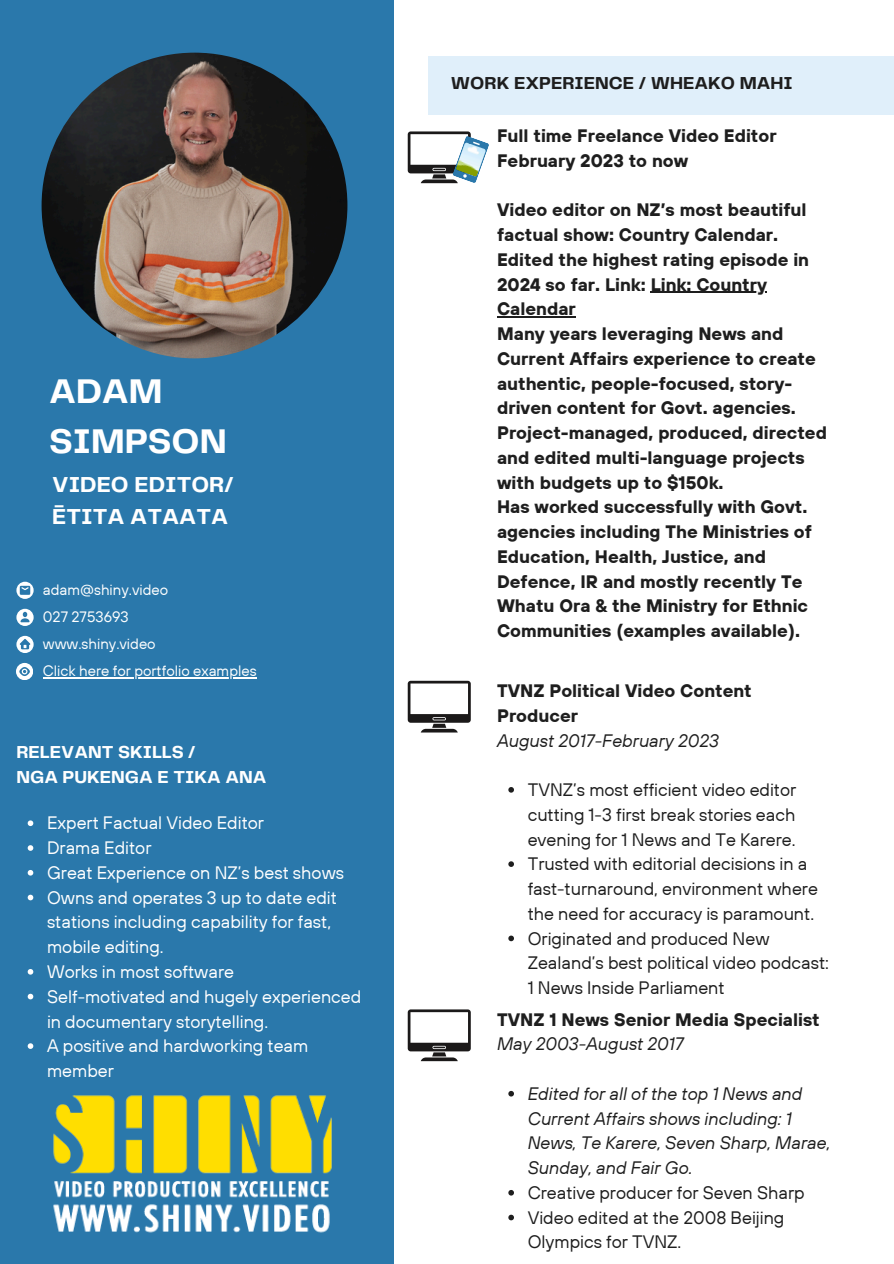
<style>
.page{position:relative;width:894px;height:1264px;background:#fff}
.page>*{position:absolute;margin:0;border:0;box-sizing:border-box;transform-origin:0 0}
.t1{font:700 35.55px/49.5px "Telegraf";color:#fff}
.t2{font:700 22.5px/31.5px "Telegraf";color:#fff}
.t3{font:700 18px/24.8px "TT Hoves";color:#1e1e1e}
.t4{font:18px/24.8px "TT Hoves";color:#1e1e1e}
.t5{font:18px/24.8px "TT Hoves";color:#fff}
.t6{font:italic 18px/24.8px "TT Hoves";color:#1e1e1e}
.t7{font:700 18px/24.8px "Telegraf";color:#fff}
.t8{font:700 18px "Telegraf";color:#1e1e1e}
.t9{font:15px "TT Hoves";color:#fff}
.s1{font-weight:400;font-style:italic}
</style>
<div class="page">
<div style="left:0;top:0;width:394px;height:1263px;background:#2a78ab"></div>
<img style="left:42px;top:53px;width:305px;height:305px;border-radius:50%">
<div style="left:428px;top:56px;width:465px;height:59px;background:#e0effa"></div>
<svg style="left:16px;top:636px;width:17px;height:16px"></svg>
<svg style="left:16px;top:581px;width:17px;height:17px"></svg>
<svg style="left:16px;top:608px;width:17px;height:17px"></svg>
<svg style="left:16px;top:663px;width:17px;height:16px"></svg>
<svg style="left:407px;top:131px;width:82px;height:52px"></svg>
<hr style="left:650px;top:292px;width:116px;height:1px;background:#1e1e1e">
<hr style="left:497px;top:316px;width:78px;height:1px;background:#1e1e1e">
<hr style="left:43px;top:677px;width:213px;height:1px;background:#fff">
<svg style="left:28px;top:820px;width:5px;height:6px"></svg>
<svg style="left:28px;top:845px;width:5px;height:5px"></svg>
<svg style="left:28px;top:870px;width:5px;height:5px"></svg>
<svg style="left:28px;top:894px;width:5px;height:6px"></svg>
<svg style="left:28px;top:969px;width:5px;height:5px"></svg>
<svg style="left:28px;top:993px;width:5px;height:6px"></svg>
<svg style="left:28px;top:1043px;width:5px;height:5px"></svg>
<svg style="left:508px;top:787px;width:6px;height:5px"></svg>
<svg style="left:508px;top:861px;width:6px;height:6px"></svg>
<svg style="left:508px;top:935px;width:6px;height:6px"></svg>
<svg style="left:508px;top:1090px;width:6px;height:6px"></svg>
<svg style="left:508px;top:1190px;width:6px;height:5px"></svg>
<svg style="left:508px;top:1214px;width:6px;height:6px"></svg>
<svg style="left:407px;top:680px;width:63px;height:52px"></svg>
<svg style="left:407px;top:1009px;width:63px;height:52px"></svg>
<img style="left:53px;top:1095px;width:279px;height:138px">
<p class="t1" style="left:49px;top:368px;width:179px">ADAM<br>SIMPSON</p>
<p class="t2" style="left:52px;top:470px;width:183px">VIDEO EDITOR/<br>ĒTITA ATAATA</p>
<p class="t9" style="left:43px;top:579px;width:127px">adam@shiny.video</p>
<p class="t9" style="left:43px;top:606px;width:87px">027 2753693</p>
<p class="t9" style="left:43px;top:633px;width:114px">www.shiny.video</p>
<p class="t9" style="left:43px;top:660px;width:215px">Click here for portfolio examples</p>
<h3 class="t7" style="left:16px;top:740px;width:251px">RELEVANT SKILLS /<br>NGA PUKENGA E TIKA ANA</h3>
<p class="t5" style="left:47px;top:810px;width:218px">Expert Factual Video Editor</p>
<p class="t5" style="left:47px;top:835px;width:106px">Drama Editor</p>
<p class="t5" style="left:47px;top:859px;width:298px">Great Experience on NZ’s best shows</p>
<p class="t5" style="left:47px;top:884px;width:291px">Owns and operates 3 up to date edit stations including capability for fast, mobile editing.</p>
<p class="t5" style="left:47px;top:958px;width:188px">Works in most software</p>
<p class="t5" style="left:47px;top:983px;width:316px">Self-motivated and hugely experienced in documentary storytelling.</p>
<p class="t5" style="left:47px;top:1033px;width:263px">A positive and hardworking team member</p>
<p class="t8" style="left:451px;top:75px;width:343px">WORK EXPERIENCE / WHEAKO MAHI</p>
<h1 class="t3" style="left:497px;top:123px;width:281px">Full time Freelance Video Editor<br>February 2023 to now</h1>
<h2 class="t3" style="left:497px;top:197px;width:313px">Video editor on NZ’s most beautiful factual show: Country Calendar.<br>Edited the highest rating episode in 2024 so far. Link: Link: Country</h2>
<p class="t3" style="left:497px;top:296px;width:331px">Calendar<br>Many years leveraging News and<br>Current Affairs experience to create authentic, people-focused, story&shy;driven content for Govt. agencies.<br>Project-managed, produced, directed and edited multi-language projects with budgets up to $150k.<br>Has worked successfully with Govt. agencies including The Ministries of<br>Education, Health, Justice, and<br>Defence, IR and mostly recently Te<br>Whatu Ora &amp; the Ministry for Ethnic<br>Communities (examples available).</p>
<p class="t3" style="left:497px;top:678px;width:256px">TVNZ Political Video Content<br>Producer<br><span class="s1">August 2017-February 2023</span></p>
<h3 class="t4" style="left:527px;top:777px;width:270px;text-align:justify">TVNZ’s most efficient video editor cutting 1-3 first break stories each evening for 1 News and Te Karere.</h3>
<p class="t4" style="left:527px;top:851px;width:291px">Trusted with editorial decisions in a fast-turnaround, environment where the need for accuracy is paramount.</p>
<h4 class="t4" style="left:527px;top:925px;width:302px">Originated and produced New<br>Zealand’s best political video podcast:<br>1 News Inside Parliament</h4>
<h4 class="t3" style="left:497px;top:1006px;width:324px">TVNZ 1 News Senior Media Specialist<br><span class="s1">May 2003-August 2017</span></h4>
<p class="t6" style="left:527px;top:1080px;width:304px">Edited for all of the top 1 News and<br>Current Affairs shows including: 1<br>News, Te Karere, Seven Sharp, Marae,<br>Sunday, and Fair Go.</p>
<p class="t4" style="left:527px;top:1179px;width:278px">Creative producer for Seven Sharp</p>
<h5 class="t4" style="left:527px;top:1204px;width:258px">Video edited at the 2008 Beijing<br>Olympics for TVNZ.</h5>
</div>
